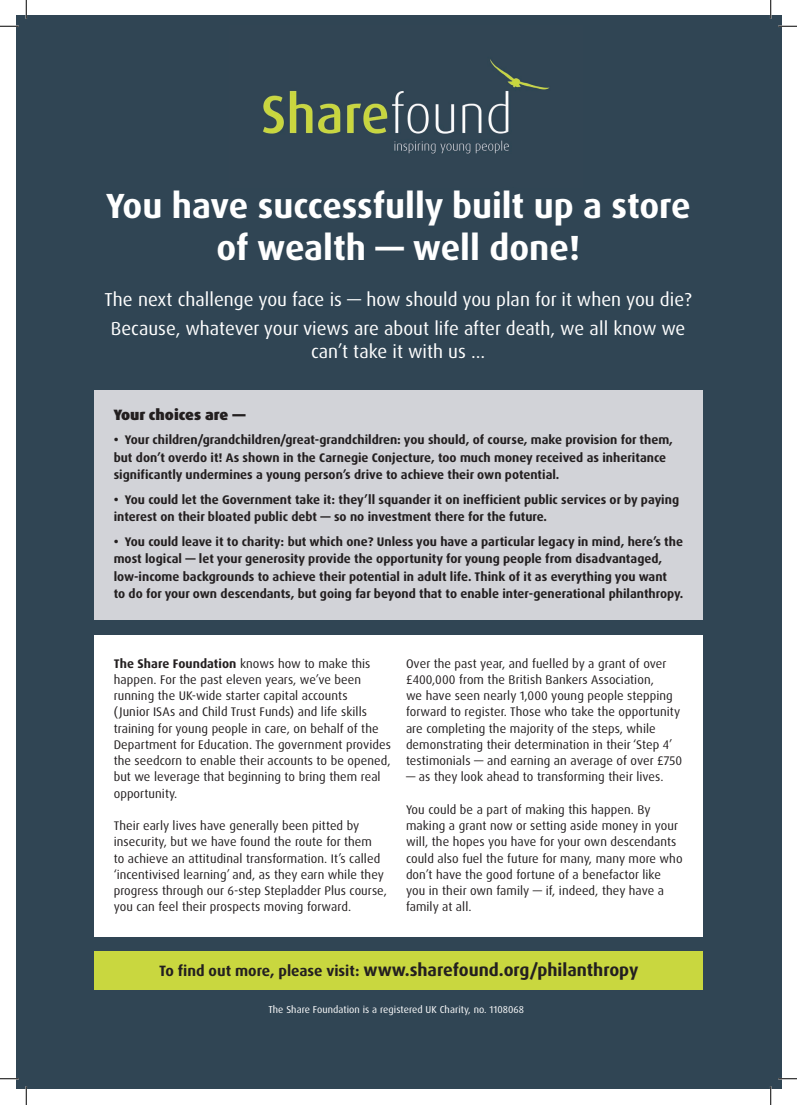
<style>
.page{position:relative;width:797px;height:1105px;background:#fff}
.page>*{position:absolute;margin:0;border:0;box-sizing:border-box;transform-origin:0 0}
.t1{font:700 35px/42px "Dax Pro";color:#fff;text-align:center}
.t2{font:18.75px/29.6px "Dax Pro";color:#fff;text-align:center}
.t3{font:700 17.5px "Dax Pro";color:#231f20}
.t4{font:900 15px "Dax Pro";color:#231f20}
.t5{font:12.5px/16.2px "Dax Pro";letter-spacing:.005em;color:#231f20}
.t6{font:700 12.5px/17.5px "Dax Pro";color:#231f20}
.t7{font:10px "Dax Pro";letter-spacing:.005em;color:#fff}
.s1{font-weight:700}
.s2{font-size:15px}
</style>
<div class="page">
<div style="left:16px;top:16px;width:765px;height:1073px;background:#304554"></div>
<img style="left:263px;top:59px;width:287px;height:95px">
<div style="left:94px;top:951px;width:608px;height:39px;background:#c9d73f"></div>
<div style="left:94px;top:635px;width:608px;height:301px;background:#fff"></div>
<div style="left:94px;top:390px;width:608px;height:230px;background:#d2d3d8"></div>
<svg style="left:0;top:25px;width:19px;height:2px"></svg>
<svg style="left:778px;top:25px;width:19px;height:2px"></svg>
<svg style="left:0;top:1078px;width:19px;height:1px"></svg>
<svg style="left:778px;top:1078px;width:19px;height:1px"></svg>
<svg style="left:25px;top:0;width:2px;height:19px"></svg>
<svg style="left:25px;top:1086px;width:2px;height:19px"></svg>
<svg style="left:770px;top:0;width:1px;height:19px"></svg>
<svg style="left:770px;top:1086px;width:1px;height:19px"></svg>
<h1 class="t1" style="left:106px;top:185px;width:586px">You have successfully built up a store of wealth — well done!</h1>
<h2 class="t2" style="left:104px;top:284px;width:589px">The next challenge you face is — how should you plan for it when you die?<br>Because, whatever your views are about life after death, we all know we</h2>
<h2 class="t2" style="left:311px;top:337px;width:175px">can’t take it with us …</h2>
<p class="t4" style="left:114px;top:405px;width:133px">Your choices are —</p>
<p class="t6" style="left:114px;top:431px;width:561px">• Your children/grandchildren/great-grandchildren: you should, of course, make provision for them, but don’t overdo it! As shown in the Carnegie Conjecture, too much money received as inheritance significantly undermines a young person’s drive to achieve their own potential.</p>
<p class="t6" style="left:114px;top:491px;width:567px">• You could let the Government take it: they’ll squander it on inefficient public services or by paying interest on their bloated public debt — so no investment there for the future.</p>
<p class="t6" style="left:114px;top:533px;width:571px">• You could leave it to charity: but which one? Unless you have a particular legacy in mind, here’s the most logical — let your generosity provide the opportunity for young people from disadvantaged, low-income backgrounds to achieve their potential in adult life. Think of it as everything you want<br>to do for your own descendants, but going far beyond that to enable inter-generational philanthropy.</p>
<p class="t5" style="left:114px;top:655px;width:279px"><span class="s1">The Share Foundation</span> knows how to make this happen. For the past eleven years, we’ve been running the UK-wide starter capital accounts<br>(Junior ISAs and Child Trust Funds) and life skills training for young people in care, on behalf of the Department for Education. The government provides the seedcorn to enable their accounts to be opened, but we leverage that beginning to bring them real opportunity.</p>
<p class="t5" style="left:114px;top:818px;width:275px">Their early lives have generally been pitted by insecurity, but we have found the route for them<br>to achieve an attitudinal transformation. It’s called ‘incentivised learning’ and, as they earn while they progress through our 6-step Stepladder Plus course, you can feel their prospects moving forward.</p>
<p class="t5" style="left:406px;top:655px;width:277px">Over the past year, and fuelled by a grant of over £400,000 from the British Bankers Association,<br>we have seen nearly 1,000 young people stepping forward to register. Those who take the opportunity are completing the majority of the steps, while demonstrating their determination in their ‘Step 4’ testimonials — and earning an average of over £750</p>
<p class="t5" style="left:406px;top:769px;width:259px">— as they look ahead to transforming their lives.</p>
<p class="t5" style="left:406px;top:801px;width:278px">You could be a part of making this happen. By making a grant now or setting aside money in your will, the hopes you have for your own descendants could also fuel the future for many, many more who don’t have the good fortune of a benefactor like you in their own family — if, indeed, they have a family at all.</p>
<h3 class="t3" style="left:159px;top:958px;width:481px"><span class="s2">To find out more, please visit:</span> www.sharefound.org/philanthropy</h3>
<p class="t7" style="left:268px;top:1003px;width:257px">The Share Foundation is a registered UK Charity, no. 1108068</p>
</div>
